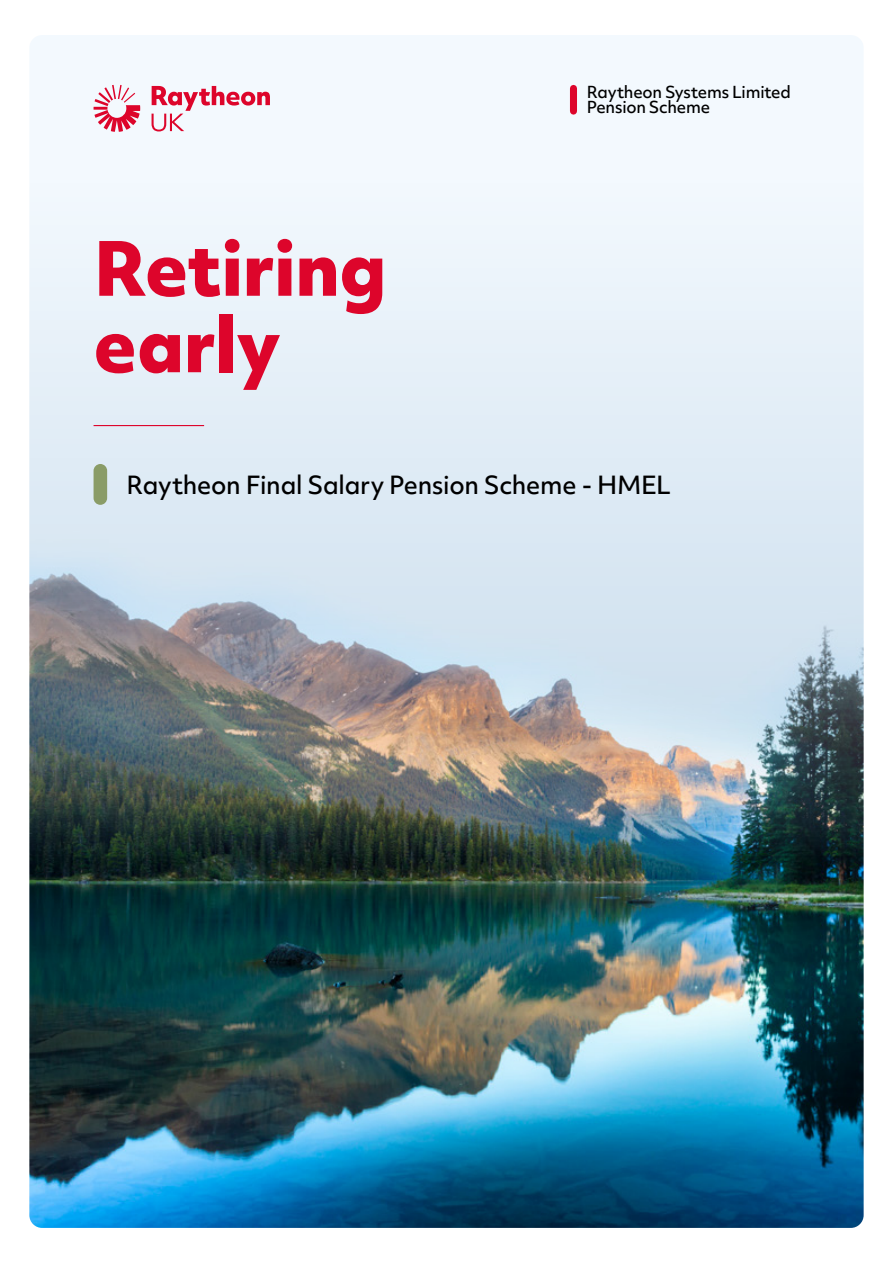
<style>
.page{position:relative;width:893px;height:1263px;background:#fff}
.page>*{position:absolute;margin:0;border:0;box-sizing:border-box;transform-origin:0 0}
.t1{font:800 72px/76.5px "Objektiv Mk 2";letter-spacing:-.01em;color:#dd052b}
.t2{font:500 24px "Objektiv Mk 2";letter-spacing:-.015em;color:#000}
.t3{font:500 15.9px/15.8px "Objektiv Mk 2";letter-spacing:-.015em;color:#000}
</style>
<div class="page">
<img style="left:29px;top:35px;width:835px;height:1193px">
<svg style="left:94px;top:85px;width:176px;height:47px"></svg>
<div style="left:570px;top:88px;width:7px;height:23px;background:#dd052b"></div>
<hr style="left:94px;top:425px;width:110px;height:1px;background:#dd052b">
<div style="left:94px;top:464px;width:13px;height:41px;background:#8a9c67;border-radius:7px"></div>
<h1 class="t1" style="left:94px;top:228px;width:295px">Retiring early</h1>
<p class="t3" style="left:587px;top:84px;width:206px">Raytheon Systems Limited<br>Pension Scheme</p>
<p class="t2" style="left:127px;top:468px;width:546px">Raytheon Final Salary Pension Scheme - HMEL</p>
</div>
